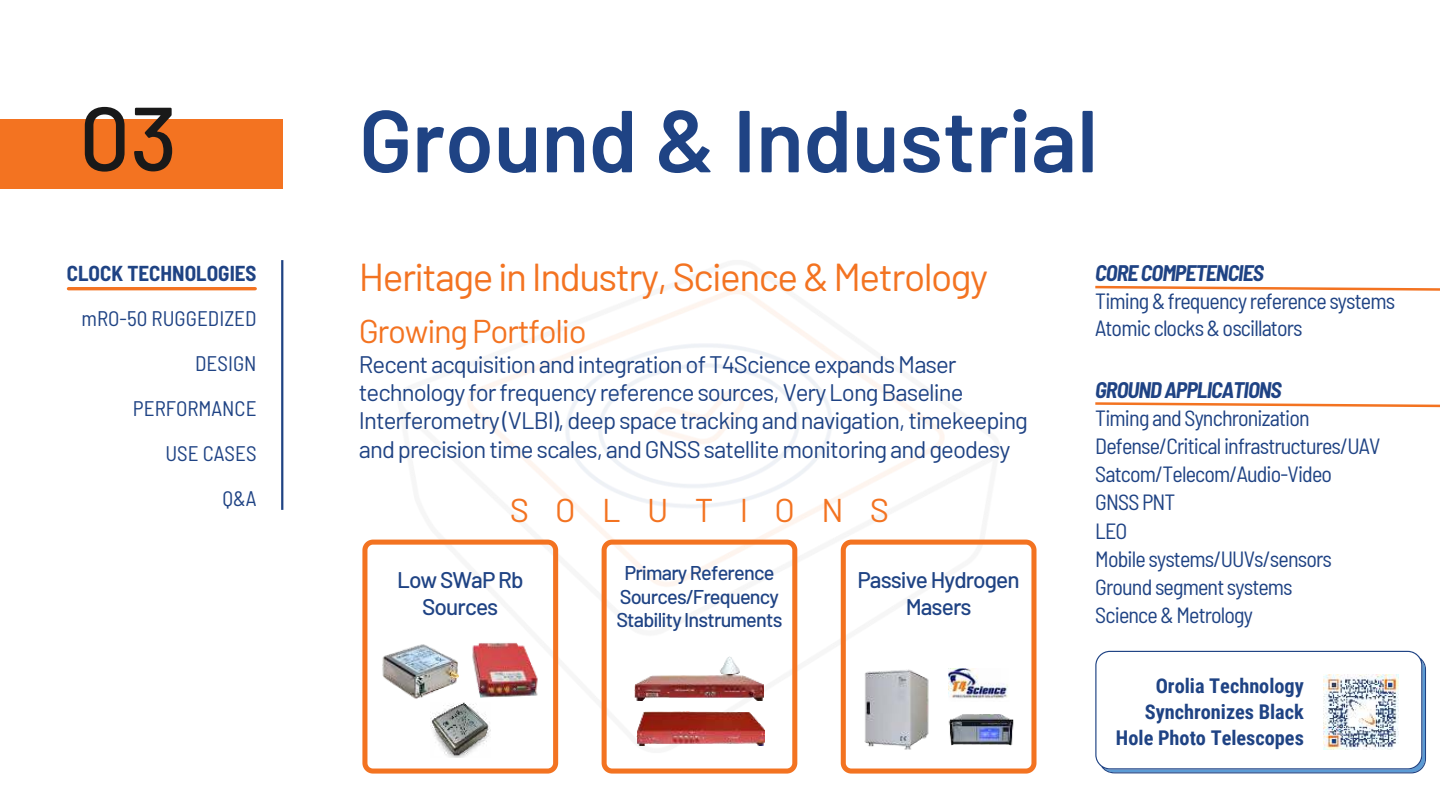
<style>
.page{position:relative;width:1440px;height:810px;background:#fff}
.page>*{position:absolute;margin:0;border:0;box-sizing:border-box;transform-origin:0 0}
.t1{font:500 90px "Barlow";color:#191919}
.t2{font:600 87.75px "Barlow";color:#1f4384}
.t3{font:38.85px "Barlow";letter-spacing:-.04em;color:#f37321}
.t4{font:32.85px "Barlow";letter-spacing:-.04em;color:#f37321}
.t5{font:32.85px "Barlow";letter-spacing:.8em;color:#f37321}
.t6{font:23.85px/28.2px "Barlow";letter-spacing:-.04em;color:#1f4384}
.t7{font:500 22.65px/27px "Barlow";letter-spacing:-.04em;color:#1f4384;text-align:center}
.t8{font:semi-condensed 22.05px/28.2px "Barlow";letter-spacing:-.04em;color:#1f4384}
.t9{font:italic 700 semi-condensed 22.05px "Barlow";letter-spacing:-.04em;color:#1f4384}
.t10{font:semi-condensed 21.15px/45px "Barlow";color:#1f4384;text-align:right}
.t11{font:700 semi-condensed 21.15px "Barlow";color:#1f4384}
.t12{font:700 20.25px/26px "Roboto Condensed";color:#1f4384;text-align:right}
.t13{font:500 19.95px/23.9px "Barlow";letter-spacing:-.04em;color:#1f4384;text-align:center}
</style>
<div class="page">
<div style="left:0;top:119px;width:282px;height:70px;background:#f37321"></div>
<svg style="left:1095px;top:285px;width:345px;height:6px"></svg>
<svg style="left:1095px;top:402px;width:345px;height:6px"></svg>
<svg style="left:841px;top:540px;width:196px;height:234px"></svg>
<svg style="left:1095px;top:651px;width:331px;height:122px"></svg>
<img style="left:1323px;top:674px;width:75px;height:76px">
<svg style="left:602px;top:540px;width:195px;height:234px"></svg>
<svg style="left:362px;top:540px;width:196px;height:234px"></svg>
<img style="left:948px;top:668px;width:62px;height:34px">
<img style="left:637px;top:711px;width:128px;height:35px">
<img style="left:635px;top:657px;width:128px;height:43px">
<img style="left:431px;top:702px;width:59px;height:55px">
<img style="left:948px;top:712px;width:65px;height:34px">
<img style="left:864px;top:668px;width:66px;height:85px">
<hr style="left:281px;top:260px;width:2px;height:250px;background:#1f4384">
<hr style="left:68px;top:287px;width:187px;height:3px;background:#f37321">
<img style="left:379px;top:640px;width:81px;height:62px">
<img style="left:466px;top:640px;width:78px;height:60px">
<h1 class="t1" style="left:79px;top:83px;width:100px">03</h1>
<h2 class="t2" style="left:359px;top:86px;width:741px">Ground &amp; Industrial</h2>
<p class="t11" style="left:67px;top:258px;width:191px">CLOCK TECHNOLOGIES</p>
<p class="t10" style="left:82px;top:294px;width:177px">mRO-50 RUGGEDIZED<br>DESIGN<br>PERFORMANCE<br>USE CASES<br>Q&amp;A</p>
<h3 class="t3" style="left:359px;top:253px;width:631px">Heritage in Industry, Science &amp; Metrology</h3>
<h3 class="t4" style="left:359px;top:311px;width:229px">Growing Portfolio</h3>
<p class="t6" style="left:359px;top:350px;width:671px">Recent acquisition and integration of T4Science expands Maser technology for frequency reference sources, Very Long Baseline Interferometry (VLBI), deep space tracking and navigation, timekeeping and precision time scales, and GNSS satellite monitoring and geodesy</p>
<h3 class="t5" style="left:510px;top:490px;width:381px">SOLUTIONS</h3>
<p class="t7" style="left:397px;top:566px;width:128px">Low SWaP Rb<br>Sources</p>
<p class="t13" style="left:616px;top:560px;width:168px">Primary Reference<br>Sources/Frequency<br>Stability Instruments</p>
<p class="t7" style="left:857px;top:566px;width:164px">Passive Hydrogen<br>Masers</p>
<p class="t9" style="left:1095px;top:258px;width:170px">CORE COMPETENCIES</p>
<p class="t8" style="left:1095px;top:286px;width:301px;line-height:27.5px">Timing &amp; frequency reference systems<br>Atomic clocks &amp; oscillators</p>
<p class="t9" style="left:1095px;top:374px;width:188px">GROUND APPLICATIONS</p>
<p class="t8" style="left:1095px;top:402px;width:287px">Timing and Synchronization<br>Defense/Critical infrastructures/UAV<br>Satcom/Telecom/Audio-Video<br>GNSS PNT<br>LEO<br>Mobile systems/UUVs/sensors<br>Ground segment systems<br>Science &amp; Metrology</p>
<p class="t12" style="left:1116px;top:672px;width:189px">Orolia Technology<br>Synchronizes Black<br>Hole Photo Telescopes</p>
</div>
